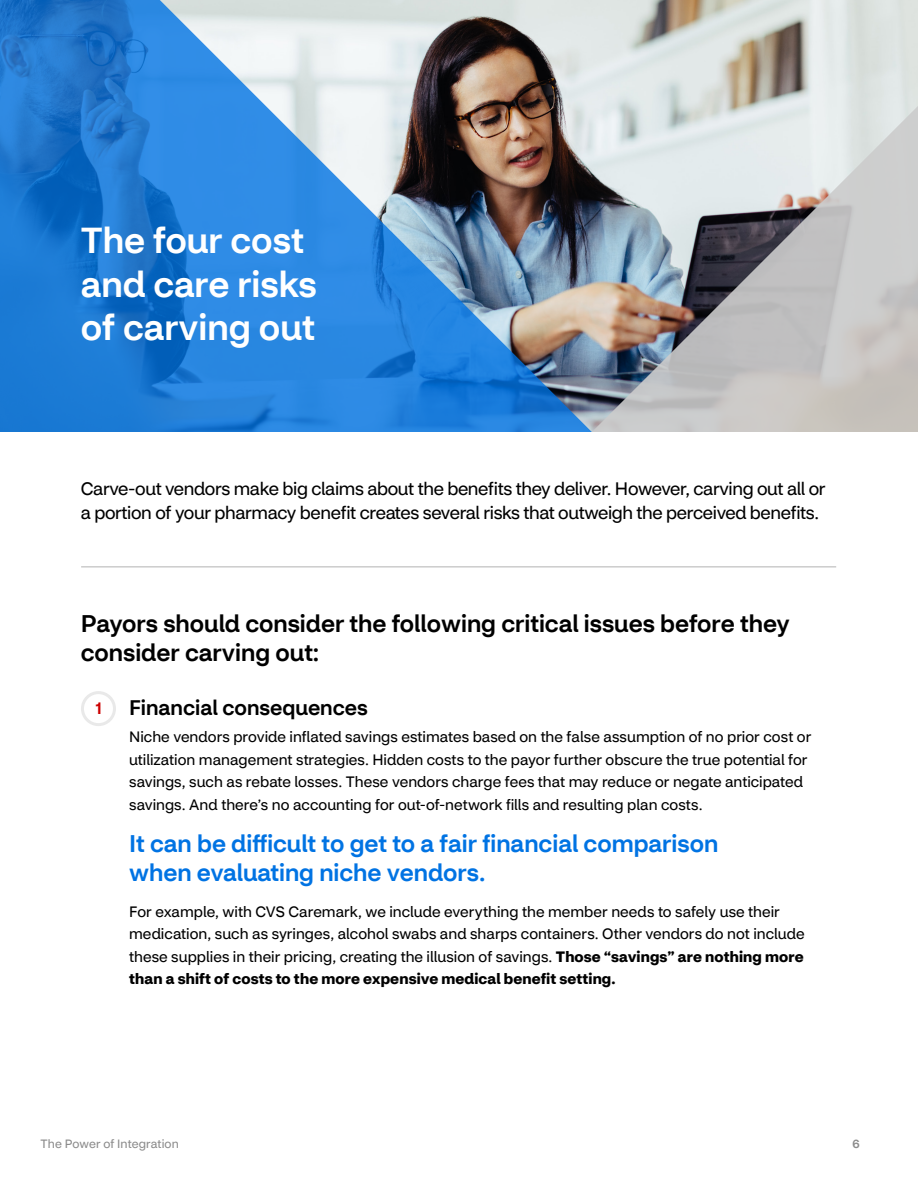
<style>
.page{position:relative;width:918px;height:1188px;background:#fff}
.page>*{position:absolute;margin:0;border:0;box-sizing:border-box;transform-origin:0 0}
.Body_Header_20{font:500 36px/43.2px "CVS Health Sans";color:#fff}
.t1{font:500 24px/28.8px "CVS Health Sans";color:#000}
.Callout_16{font:500 24px/28.8px "CVS Health Sans";color:#0073e3}
.t2{font:500 21px "CVS Health Sans";color:#000}
.Intro_12{font:18px/24px "CVS Health Sans";letter-spacing:-.02em;color:#000}
.t3{font:500 16.8px "CVS Health Sans";color:#c00}
.t4{font:15px/22.5px "CVS Health Sans";color:#000}
.t5{font:12px "CVS Health Sans";letter-spacing:.01em;color:#8c8c8c}
.t6{font:500 12px "CVS Health Sans";color:#8c8c8c}
.s1{font-weight:700}
</style>
<div class="page">
<img style="left:592px;top:0;width:326px;height:106px">
<svg style="left:0;top:0;width:592px;height:432px;background:#508bc4"></svg>
<svg style="left:592px;top:106px;width:326px;height:326px;background:#b9bbbd"></svg>
<div style="left:81px;top:691px;width:35px;height:35px;border:3px solid #e9e9e9;border-radius:50%"></div>
<hr style="left:81px;top:566px;width:755px;height:2px;background:#ccc">
<h2 class="Body_Header_20" style="left:81px;top:219px;width:238px">The four cost and care risks of carving out</h2>
<p class="Intro_12" style="left:81px;top:477px;width:746px">Carve-out vendors make big claims about the benefits they deliver. However, carving out all or a portion of your pharmacy benefit creates several risks that outweigh the perceived benefits.</p>
<h3 class="t1" style="left:81px;top:609px;width:711px">Payors should consider the following critical issues before they consider carving out:</h3>
<h4 class="t3" style="left:95px;top:698px;width:8px">1</h4>
<h4 class="t2" style="left:129px;top:695px;width:240px">Financial consequences</h4>
<p class="t4" style="left:129px;top:726px;width:684px">Niche vendors provide inflated savings estimates based on the false assumption of no prior cost or utilization management strategies. Hidden costs to the payor further obscure the true potential for savings, such as rebate losses. These vendors charge fees that may reduce or negate anticipated savings. And there’s no accounting for out-of-network fills and resulting plan costs.</p>
<p class="Callout_16" style="left:129px;top:829px;width:591px">It can be difficult to get to a fair financial comparison when evaluating niche vendors.</p>
<p class="t4" style="left:129px;top:900px;width:677px">For example, with CVS Caremark, we include everything the member needs to safely use their medication, such as syringes, alcohol swabs and sharps containers. Other vendors do not include these supplies in their pricing, creating the illusion of savings. <span class="s1">Those “savings” are nothing more than a shift of costs to the more expensive medical benefit setting.</span></p>
<p class="t5" style="left:40px;top:1136px;width:140px">The Power of Integration</p>
<p class="t6" style="left:853px;top:1136px;width:9px">6</p>
</div>
